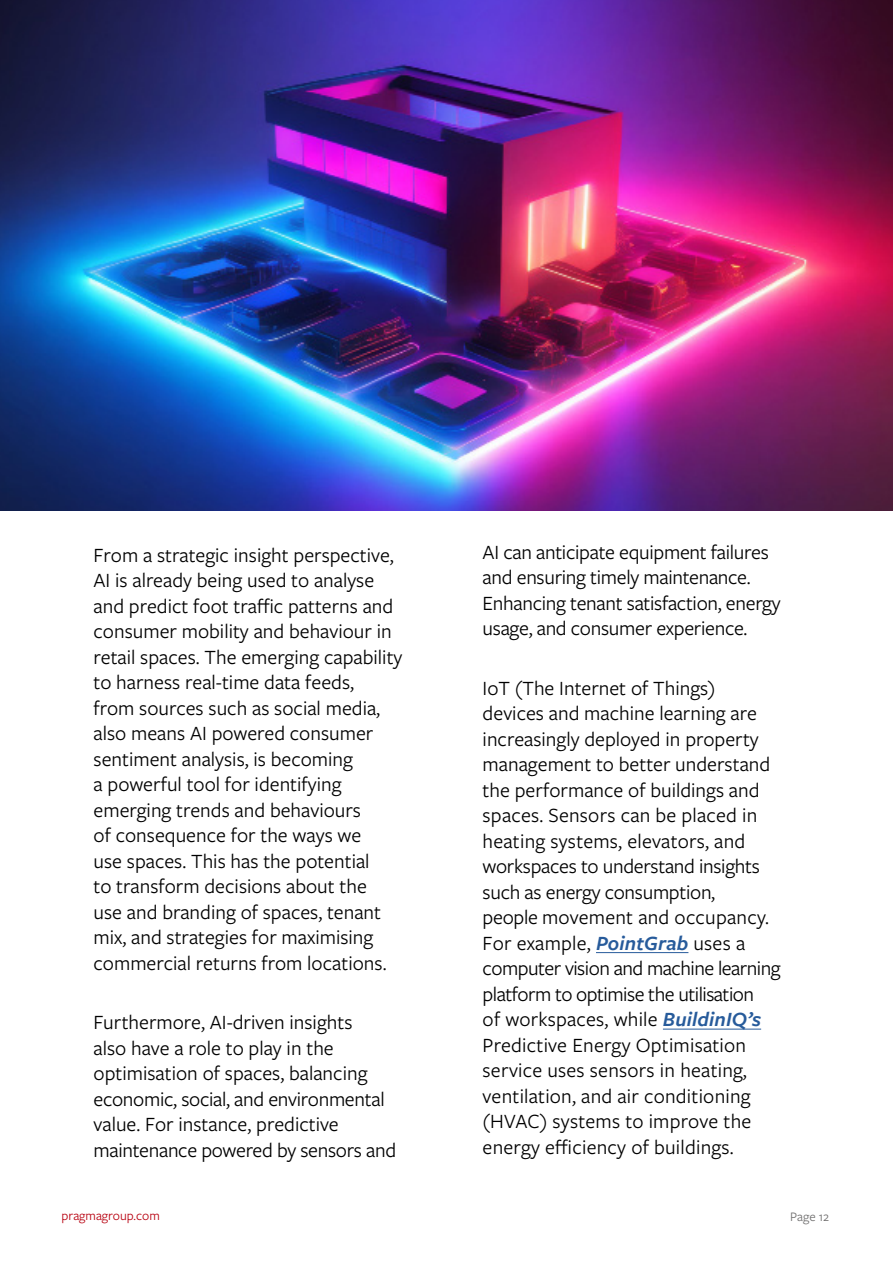
<style>
.page{position:relative;width:893px;height:1263px;background:#fff}
.page>*{position:absolute;margin:0;border:0;box-sizing:border-box;transform-origin:0 0}
.t1{font:21px/25.5px "Freight Sans Pro";color:#000}
.t2{font:13.5px "Freight Sans Pro";color:#b80010}
.t3{font:13.5px "Freight Sans Pro";color:#706f6f}
.s1{font-weight:600;font-style:italic;color:#275b9b}
</style>
<div class="page">
<hr style="left:596px;top:952px;width:92px;height:1px;background:#275b9b">
<hr style="left:663px;top:1029px;width:98px;height:1px;background:#275b9b">
<img style="left:0;top:0;width:893px;height:510px">
<p class="t1" style="left:94px;top:541px;width:310px">From a strategic insight perspective, AI is already being used to analyse and predict foot traffic patterns and consumer mobility and behaviour in retail spaces. The emerging capability to harness real-time data feeds,<br>from sources such as social media, also means AI powered consumer sentiment analysis, is becoming<br>a powerful tool for identifying emerging trends and behaviours<br>of consequence for the ways we<br>use spaces. This has the potential<br>to transform decisions about the<br>use and branding of spaces, tenant mix, and strategies for maximising commercial returns from locations.</p>
<p class="t1" style="left:94px;top:1009px;width:304px">Furthermore, AI-driven insights<br>also have a role to play in the optimisation of spaces, balancing economic, social, and environmental value. For instance, predictive maintenance powered by sensors and</p>
<p class="t1" style="left:483px;top:538px;width:300px">AI can anticipate equipment failures and ensuring timely maintenance.<br>Enhancing tenant satisfaction, energy usage, and consumer experience.</p>
<p class="t1" style="left:483px;top:674px;width:300px">IoT (The Internet of Things) devices and machine learning are increasingly deployed in property management to better understand the performance of buildings and spaces. Sensors can be placed in heating systems, elevators, and workspaces to understand insights such as energy consumption,<br>people movement and occupancy.<br>For example, <span class="s1">PointGrab</span> uses a computer vision and machine learning platform to optimise the utilisation<br>of workspaces, while <span class="s1">BuildinIQ’s<br></span>Predictive Energy Optimisation service uses sensors in heating, ventilation, and air conditioning (HVAC) systems to improve the energy efficiency of buildings.</p>
<p class="t2" style="left:62px;top:1207px;width:100px">pragmagroup.com</p>
<p class="t3" style="left:790px;top:1207px;width:40px">Page 12</p>
</div>
